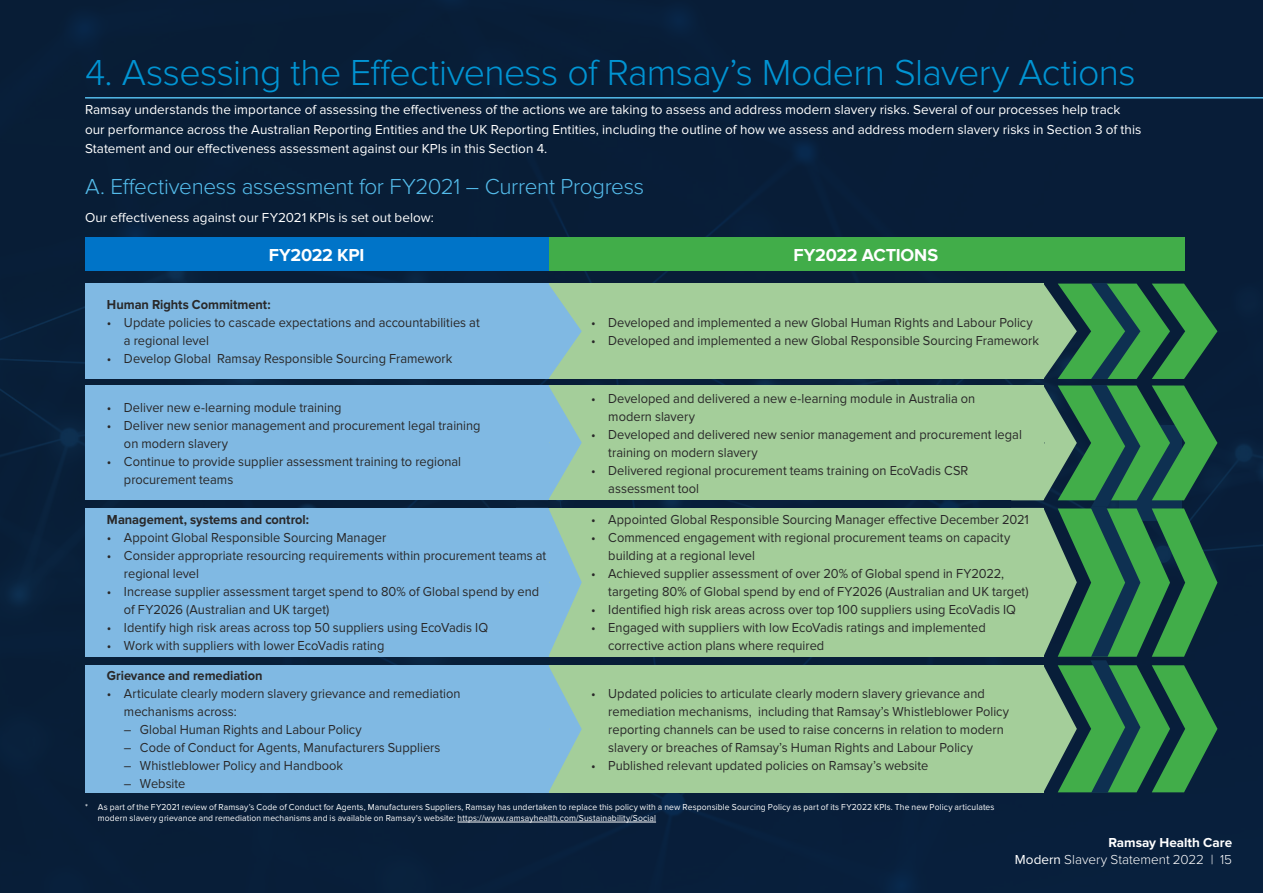
<style>
.page{position:relative;width:1263px;height:893px;background:#081e38}
.page>*{position:absolute;margin:0;border:0;box-sizing:border-box;transform-origin:0 0}
.t1{font:300 37.5px "Proxima Nova";letter-spacing:-.015em;color:#0194d3}
.t2{font:300 22.5px "Proxima Nova";letter-spacing:-.015em;color:#54bceb}
.t3{font:700 18px "Proxima Nova";letter-spacing:-.015em;color:#fff}
.t4{font:13.5px/18px "Proxima Nova";color:#292829;scale:.95 1}
.t5{font:13.5px/19.5px "Proxima Nova";color:#fff}
.t6{font:700 13.5px "Proxima Nova";color:#292829;scale:.95 1}
.t7{font:300 13.5px/16.5px "Proxima Nova";color:#fff;text-align:right}
.t8{font:9px/10.5px "Proxima Nova";letter-spacing:.015em;color:#fff;scale:.95 1}
.s1{font-weight:700}
.s2{font-weight:400}
</style>
<div class="page">
<div style="left:548px;top:284px;width:495px;height:95px;background:#a4ce9a"></div>
<div style="left:85px;top:284px;width:463px;height:95px;background:#80b9e3"></div>
<div style="left:547px;top:237px;width:637px;height:33px;background:#41ad49"></div>
<div style="left:85px;top:237px;width:463px;height:33px;background:#0074c8"></div>
<svg style="left:1011px;top:283px;width:206px;height:96px;background:#468a58"></svg>
<div style="left:1032px;top:325px;width:23px;height:16px;background:#a4ce9a"></div>
<svg style="left:548px;top:284px;width:34px;height:95px"></svg>
<div style="left:548px;top:385px;width:495px;height:115px;background:#a4ce9a"></div>
<div style="left:85px;top:385px;width:463px;height:115px;background:#80b9e3"></div>
<svg style="left:548px;top:385px;width:34px;height:115px"></svg>
<div style="left:548px;top:508px;width:495px;height:149px;background:#a4ce9a"></div>
<div style="left:85px;top:508px;width:463px;height:149px;background:#80b9e3"></div>
<svg style="left:548px;top:508px;width:34px;height:149px"></svg>
<hr style="left:458px;top:822px;width:198px;height:1px;background:#fff">
<div style="left:548px;top:665px;width:495px;height:127px;background:#a4ce9a"></div>
<div style="left:85px;top:665px;width:463px;height:128px;background:#80b9e3"></div>
<svg style="left:548px;top:665px;width:34px;height:128px"></svg>
<svg style="left:1011px;top:385px;width:206px;height:408px;background:#458758"></svg>
<hr style="left:85px;top:97px;width:1178px;height:2px;background:#54bceb">
<h1 class="t1" style="left:85px;top:51px;width:1052px">4. Assessing the Effectiveness of Ramsay’s Modern Slavery Actions</h1>
<p class="t5" style="left:85px;top:100px;width:1058px">Ramsay understands the importance of assessing the effectiveness of the actions we are taking to assess and address modern slavery risks. Several of our processes help track our performance across the Australian Reporting Entities and the UK Reporting Entities, including the outline of how we assess and address modern slavery risks in Section 3 of this<br>Statement and our effectiveness assessment against our KPIs in this Section 4.</p>
<h2 class="t2" style="left:85px;top:174px;width:561px">A. Effectiveness assessment for FY2021 – Current Progress</h2>
<p class="t5" style="left:85px;top:208px;width:350px">Our effectiveness against our FY2021 KPIs is set out below:</p>
<h3 class="t3" style="left:269px;top:244px;width:97px">FY2022 KPI</h3>
<h3 class="t3" style="left:793px;top:244px;width:146px">FY2022 ACTIONS</h3>
<p class="t6" style="left:107px;top:297px;width:174px">Human Rights Commitment:</p>
<p class="t4" style="left:124px;top:314px;width:376px;text-indent:-17px">• Update policies to cascade expectations and accountabilities at a regional level</p>
<p class="t4" style="left:107px;top:350px;width:365px">• Develop Global Ramsay Responsible Sourcing Framework</p>
<p class="t4" style="left:107px;top:399px;width:248px">• Deliver new e-learning module training</p>
<p class="t4" style="left:124px;top:417px;width:377px;text-indent:-17px">• Deliver new senior management and procurement legal training on modern slavery</p>
<p class="t4" style="left:124px;top:453px;width:356px;text-indent:-17px">• Continue to provide supplier assessment training to regional procurement teams</p>
<p class="t6" style="left:107px;top:512px;width:214px">Management, systems and control:</p>
<p class="t4" style="left:107px;top:529px;width:296px">• Appoint Global Responsible Sourcing Manager</p>
<p class="t4" style="left:124px;top:547px;width:446px;text-indent:-17px">• Consider appropriate resourcing requirements within procurement teams at regional level</p>
<p class="t4" style="left:124px;top:583px;width:438px;text-indent:-17px">• Increase supplier assessment target spend to 80% of Global spend by end of FY2026 (Australian and UK target)</p>
<p class="t4" style="left:107px;top:619px;width:403px">• Identify high risk areas across top 50 suppliers using EcoVadis IQ</p>
<p class="t4" style="left:107px;top:637px;width:293px">• Work with suppliers with lower EcoVadis rating</p>
<p class="t6" style="left:107px;top:668px;width:165px">Grievance and remediation</p>
<p class="t4" style="left:124px;top:685px;width:356px;text-indent:-17px">• Articulate clearly modern slavery grievance and remediation mechanisms across:</p>
<p class="t4" style="left:124px;top:721px;width:252px">– Global Human Rights and Labour Policy</p>
<p class="t4" style="left:124px;top:739px;width:335px">– Code of Conduct for Agents, Manufacturers Suppliers</p>
<p class="t4" style="left:124px;top:757px;width:232px">– Whistleblower Policy and Handbook</p>
<p class="t4" style="left:124px;top:775px;width:66px">– Website</p>
<p class="t4" style="left:591px;top:314px;width:466px">• Developed and implemented a new Global Human Rights and Labour Policy</p>
<p class="t4" style="left:591px;top:332px;width:473px">• Developed and implemented a new Global Responsible Sourcing Framework</p>
<p class="t4" style="left:608px;top:390px;width:388px;text-indent:-17px">• Developed and delivered a new e-learning module in Australia on modern slavery</p>
<p class="t4" style="left:608px;top:426px;width:437px;text-indent:-17px">• Developed and delivered new senior management and procurement legal training on modern slavery</p>
<p class="t4" style="left:608px;top:462px;width:381px;text-indent:-17px">• Delivered regional procurement teams training on EcoVadis CSR assessment tool</p>
<p class="t4" style="left:591px;top:511px;width:462px">• Appointed Global Responsible Sourcing Manager effective December 2021</p>
<p class="t4" style="left:608px;top:529px;width:425px;text-indent:-17px">• Commenced engagement with regional procurement teams on capacity building at a regional level</p>
<p class="t4" style="left:608px;top:565px;width:444px;text-indent:-17px">• Achieved supplier assessment of over 20% of Global spend in FY2022, targeting 80% of Global spend by end of FY2026 (Australian and UK target)</p>
<p class="t4" style="left:591px;top:601px;width:449px">• Identified high risk areas across over top 100 suppliers using EcoVadis IQ</p>
<p class="t4" style="left:608px;top:619px;width:399px;text-indent:-17px">• Engaged with suppliers with low EcoVadis ratings and implemented corrective action plans where required</p>
<p class="t4" style="left:608px;top:685px;width:423px;text-indent:-17px">• Updated policies to articulate clearly modern slavery grievance and remediation mechanisms, including that Ramsay’s Whistleblower Policy reporting channels can be used to raise concerns in relation to modern slavery or breaches of Ramsay’s Human Rights and Labour Policy</p>
<p class="t4" style="left:591px;top:757px;width:356px">• Published relevant updated policies on Ramsay’s website</p>
<p class="t8" style="left:98px;top:802px;width:945px;text-indent:-13px">* As part of the FY2021 review of Ramsay’s Code of Conduct for Agents, Manufacturers Suppliers, Ramsay has undertaken to replace this policy with a new Responsible Sourcing Policy as part of its FY2022 KPIs. The new Policy articulates modern slavery grievance and remediation mechanisms and is available on Ramsay’s website: https://www.ramsayhealth.com/Sustainability/Social</p>
<p class="t7" style="left:1015px;top:834px;width:219px"><span class="s1">Ramsay Health Care<br></span><span class="s2">Modern</span> Slavery Statement 2022 | 15</p>
</div>
